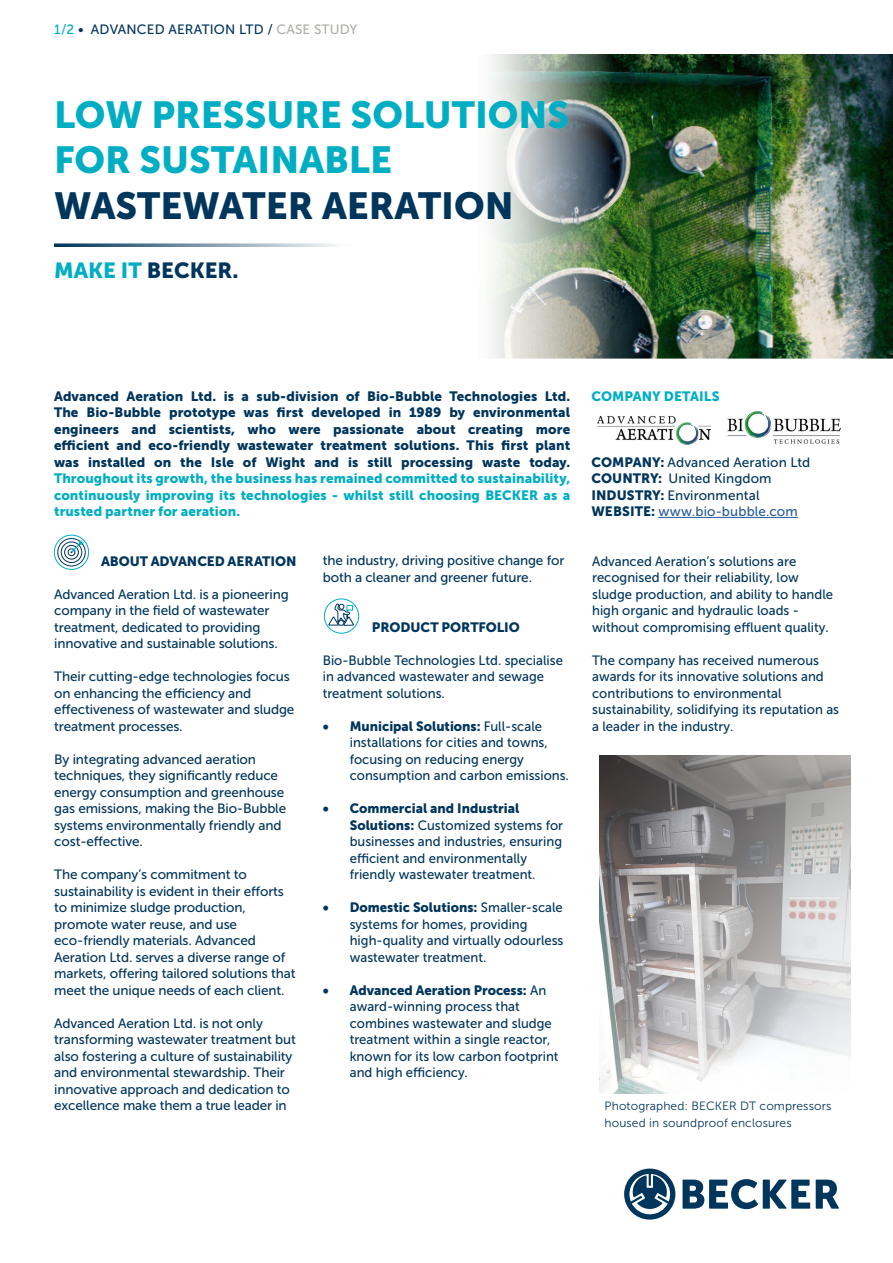
<style>
.page{position:relative;width:893px;height:1263px;background:#fff}
.page>*{position:absolute;margin:0;border:0;box-sizing:border-box;transform-origin:0 0}
.t1{font:37.5px/45px "Museo Sans 900";color:#00aec4}
.t2{font:37.5px "Museo Sans 900";color:#00355c}
.t3{font:21.75px "Museo Sans 900";color:#00355c}
.t4{font:13.5px/16.5px "Museo Sans 500";letter-spacing:-.01em;color:#00355c}
.t5{font:13.5px/16.5px "Museo Sans 900";color:#00355c;text-align:justify}
.t6{font:13.5px/16.5px "Museo Sans 900";letter-spacing:.005em;color:#00aec4;text-align:justify}
.t7{font:13.5px/16.5px "Museo Sans 500";letter-spacing:.01em;color:#00355c}
.t8{font:12px/16.5px "Museo Sans 300";letter-spacing:.01em;color:#00355c}
.s1{color:#00aec4}
.s2{color:#acb0a7}
.s3{font-family:"Museo Sans 500"}
.s4{font-family:"Museo Sans 900"}
.s5{color:#275b9b}
</style>
<div class="page">
<svg style="left:683px;top:1179px;width:127px;height:30px"></svg>
<svg style="left:816px;top:1179px;width:23px;height:29px"></svg>
<svg style="left:624px;top:1168px;width:51px;height:51px"></svg>
<div style="left:54px;top:535px;width:35px;height:34px;border:1px solid #00aec4;border-radius:50%"></div>
<div style="left:58px;top:538px;width:27px;height:28px;border:1px solid #00355c;border-radius:50%"></div>
<div style="left:61px;top:542px;width:21px;height:21px;border:1px solid #00355c;border-radius:50%"></div>
<div style="left:64px;top:545px;width:15px;height:14px;border:1px solid #00355c;border-radius:50%"></div>
<div style="left:68px;top:549px;width:7px;height:7px;border:1px solid #00355c;border-radius:50%"></div>
<svg style="left:71px;top:540px;width:13px;height:13px"></svg>
<img style="left:491px;top:54px;width:402px;height:305px">
<div style="left:324px;top:599px;width:35px;height:34px;border:1px solid #00aec4;border-radius:50%"></div>
<svg style="left:328px;top:603px;width:26px;height:23px"></svg>
<hr style="left:658px;top:517px;width:140px;height:1px;background:#275b9b">
<svg style="left:54px;top:243px;width:284px;height:4px"></svg>
<img style="left:597px;top:416px;width:113px;height:28px">
<img style="left:600px;top:755px;width:251px;height:339px">
<img style="left:727px;top:411px;width:113px;height:33px">
<p class="t7" style="left:54px;top:21px;width:305px"><span class="s1">1/2</span> • ADVANCED AERATION LTD / <span class="s2">CASE STUDY</span></p>
<h1 class="t1" style="left:54px;top:93px;width:517px">LOW PRESSURE SOLUTIONS<br>FOR SUSTAINABLE</h1>
<h1 class="t2" style="left:54px;top:184px;width:461px">WASTEWATER AERATION</h1>
<h2 class="t3" style="left:54px;top:258px;width:186px"><span class="s1">MAKE IT</span> BECKER.</h2>
<p class="t5" style="left:54px;top:387px;width:518px">Advanced Aeration Ltd. is a sub-division of Bio-Bubble Technologies Ltd.<br>The Bio-Bubble prototype was first developed in 1989 by environmental engineers and scientists, who were passionate about creating more efficient and eco-friendly wastewater treatment solutions. This first plant was installed on the Isle of Wight and is still processing waste today.</p>
<p class="t6" style="left:54px;top:470px;width:518px">Throughout its growth, the business has remained committed to sustainability, continuously improving its technologies - whilst still choosing BECKER as a trusted partner for aeration.</p>
<p class="t5" style="left:101px;top:552px;width:197px">ABOUT ADVANCED AERATION</p>
<p class="t4" style="left:54px;top:586px;width:236px">Advanced Aeration Ltd. is a pioneering company in the field of wastewater treatment, dedicated to providing innovative and sustainable solutions.</p>
<p class="t4" style="left:54px;top:668px;width:242px">Their cutting-edge technologies focus on enhancing the efficiency and effectiveness of wastewater and sludge treatment processes.</p>
<p class="t4" style="left:54px;top:751px;width:233px">By integrating advanced aeration techniques, they significantly reduce energy consumption and greenhouse gas emissions, making the Bio-Bubble systems environmentally friendly and cost-effective.</p>
<p class="t4" style="left:54px;top:866px;width:243px">The company’s commitment to sustainability is evident in their efforts to minimize sludge production, promote water reuse, and use eco-friendly materials. Advanced Aeration Ltd. serves a diverse range of markets, offering tailored solutions that meet the unique needs of each client.</p>
<p class="t4" style="left:54px;top:1015px;width:243px">Advanced Aeration Ltd. is not only transforming wastewater treatment but also fostering a culture of sustainability and environmental stewardship. Their innovative approach and dedication to excellence make them a true leader in</p>
<p class="t4" style="left:323px;top:553px;width:243px">the industry, driving positive change for both a cleaner and greener future.</p>
<p class="t5" style="left:372px;top:618px;width:150px">PRODUCT PORTFOLIO</p>
<p class="t4" style="left:323px;top:652px;width:242px">Bio-Bubble Technologies Ltd. specialise in advanced wastewater and sewage treatment solutions.</p>
<p class="t5" style="left:323px;top:717px;width:221px">• Municipal Solutions: <span class="s3">Full-scale</span></p>
<p class="t4" style="left:350px;top:734px;width:221px">installations for cities and towns, focusing on reducing energy consumption and carbon emissions.</p>
<p class="t5" style="left:323px;top:800px;width:198px">• Commercial and Industrial</p>
<p class="t4" style="left:350px;top:817px;width:215px"><span class="s4">Solutions:</span> Customized systems for businesses and industries, ensuring efficient and environmentally friendly wastewater treatment.</p>
<p class="t5" style="left:323px;top:899px;width:242px">• Domestic Solutions: <span class="s3">Smaller-scale</span></p>
<p class="t4" style="left:350px;top:916px;width:215px">systems for homes, providing high-quality and virtually odourless wastewater treatment.</p>
<p class="t5" style="left:323px;top:981px;width:225px">• Advanced Aeration Process: <span class="s3">An</span></p>
<p class="t4" style="left:350px;top:998px;width:210px">award-winning process that combines wastewater and sludge treatment within a single reactor, known for its low carbon footprint and high efficiency.</p>
<p class="t6" style="left:591px;top:387px;width:129px">COMPANY DETAILS</p>
<p class="t7" style="left:591px;top:454px;width:220px"><span class="s4">COMPANY:</span> Advanced Aeration Ltd<br><span class="s4">COUNTRY:</span> United Kingdom<br><span class="s4">INDUSTRY:</span> Environmental<br><span class="s4">WEBSITE:</span> <span class="s5">www.bio-bubble.com</span></p>
<p class="t4" style="left:592px;top:553px;width:243px">Advanced Aeration’s solutions are recognised for their reliability, low sludge production, and ability to handle high organic and hydraulic loads - without compromising effluent quality.</p>
<p class="t4" style="left:592px;top:652px;width:248px">The company has received numerous awards for its innovative solutions and contributions to environmental sustainability, solidifying its reputation as a leader in the industry.</p>
<p class="t8" style="left:604px;top:1098px;width:228px">Photographed: BECKER DT compressors housed in soundproof enclosures</p>
</div>
